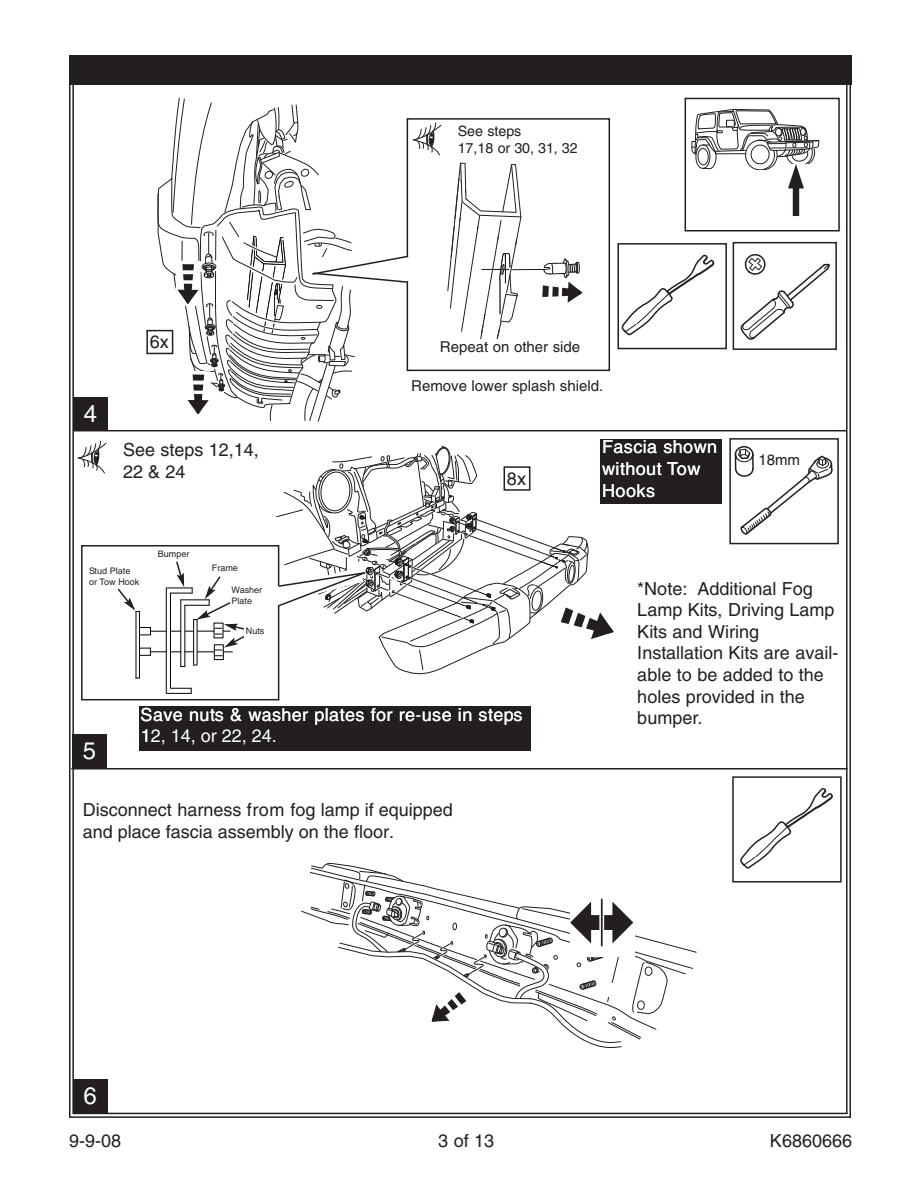
<style>
.page{position:relative;width:918px;height:1188px;background:#fff}
.page>*{position:absolute;margin:0;border:0;box-sizing:border-box;transform-origin:0 0}
.t1{font:24px "Helvetica";color:#fff}
.t2{font:18px/21.6px "Helvetica";color:#231f20}
.t3{font:18px/21.6px "Helvetica";letter-spacing:.02em;color:#fff}
.t4{font:15px "Helvetica";color:#231f20}
.t5{font:14.25px/17.1px "Helvetica";color:#231f20}
.t6{font:9px/10.8px "Helvetica";color:#231f20}
</style>
<div class="page">
<svg style="left:107px;top:1079px;width:1px;height:31px"></svg>
<hr style="left:73px;top:430px;width:773px;height:1px;background:#231f20">
<div style="left:74px;top:397px;width:34px;height:33px;background:#231f20"></div>
<div style="left:73px;top:734px;width:34px;height:34px;background:#231f20"></div>
<div style="left:73px;top:1079px;width:34px;height:34px;background:#231f20"></div>
<div style="left:69px;top:55px;width:782px;height:30px;background:#231f20"></div>
<hr style="left:69px;top:84px;width:2px;height:1034px;background:#231f20">
<hr style="left:72px;top:84px;width:2px;height:1030px;background:#231f20">
<hr style="left:73px;top:1113px;width:774px;height:1px;background:#231f20">
<hr style="left:846px;top:84px;width:2px;height:1030px;background:#231f20">
<hr style="left:849px;top:84px;width:2px;height:1034px;background:#231f20">
<hr style="left:70px;top:1116px;width:781px;height:2px;background:#231f20">
<hr style="left:71px;top:768px;width:777px;height:2px;background:#231f20">
<div style="left:685px;top:98px;width:155px;height:133px;border:2px solid #231f20"></div>
<svg style="left:692px;top:109px;width:127px;height:107px"></svg>
<svg style="left:740px;top:254px;width:90px;height:86px"></svg>
<div style="left:733px;top:242px;width:104px;height:108px;border:2px solid #231f20"></div>
<div style="left:774px;top:249px;width:29px;height:29px;background:#fff"></div>
<svg style="left:447px;top:163px;width:74px;height:176px"></svg>
<hr style="left:512px;top:269px;width:33px;height:1px;background:#231f20">
<div style="left:407px;top:118px;width:203px;height:253px;border:2px solid #231f20"></div>
<svg style="left:541px;top:259px;width:42px;height:44px"></svg>
<div style="left:146px;top:330px;width:27px;height:24px;border:2px solid #231f20"></div>
<svg style="left:734px;top:446px;width:99px;height:89px"></svg>
<div style="left:729px;top:438px;width:110px;height:106px;border:2px solid #231f20"></div>
<div style="left:757px;top:453px;width:46px;height:20px;background:#fff"></div>
<svg style="left:621px;top:254px;width:94px;height:82px"></svg>
<div style="left:617px;top:243px;width:110px;height:106px;border:2px solid #231f20"></div>
<div style="left:139px;top:706px;width:392px;height:44px;background:#231f20"></div>
<svg style="left:301px;top:863px;width:396px;height:185px"></svg>
<svg style="left:740px;top:788px;width:93px;height:81px"></svg>
<div style="left:732px;top:776px;width:110px;height:107px;border:2px solid #231f20"></div>
<svg style="left:78px;top:441px;width:28px;height:32px"></svg>
<svg style="left:158px;top:98px;width:283px;height:324px"></svg>
<div style="left:601px;top:439px;width:121px;height:64px;background:#231f20"></div>
<hr style="left:136px;top:611px;width:1px;height:67px;background:#010202">
<hr style="left:139px;top:611px;width:1px;height:67px;background:#010202">
<hr style="left:166px;top:588px;width:1px;height:105px;background:#010202">
<hr style="left:170px;top:593px;width:1px;height:95px;background:#010202">
<svg style="left:166px;top:688px;width:26px;height:6px"></svg>
<div style="left:81px;top:545px;width:198px;height:155px;border:2px solid #231f20"></div>
<svg style="left:117px;top:561px;width:127px;height:106px"></svg>
<svg style="left:276px;top:446px;width:343px;height:234px"></svg>
<p class="t5" style="left:458px;top:124px;width:122px">See steps<br>17,18 or 30, 31, 32</p>
<h1 class="t1" style="left:84px;top:404px;width:15px">4</h1>
<p class="t2" style="left:150px;top:333px;width:21px">6x</p>
<p class="t4" style="left:440px;top:341px;width:142px">Repeat on other side</p>
<p class="t4" style="left:411px;top:380px;width:194px">Remove lower splash shield.</p>
<p class="t2" style="left:123px;top:441px;width:137px">See steps 12,14,<br>22 &amp; 24</p>
<p class="t6" style="left:158px;top:549px;width:33px">Bumper</p>
<p class="t2" style="left:507px;top:469px;width:21px">8x</p>
<p class="t3" style="left:602px;top:438px;width:116px">Fascia shown without Tow<br>Hooks</p>
<p class="t4" style="left:758px;top:454px;width:43px">18mm</p>
<p class="t6" style="left:89px;top:566px;width:52px">Stud Plate or Tow Hook</p>
<p class="t6" style="left:212px;top:563px;width:28px">Frame</p>
<p class="t6" style="left:232px;top:586px;width:32px">Washer<br>Plate</p>
<p class="t6" style="left:246px;top:626px;width:20px">Nuts</p>
<h1 class="t1" style="left:83px;top:742px;width:15px">5</h1>
<p class="t3" style="left:141px;top:705px;width:383px">Save nuts &amp; washer plates for re-use in steps<br>12, 14, or 22, 24.</p>
<p class="t2" style="left:83px;top:801px;width:372px">Disconnect harness from fog lamp if equipped and place fascia assembly on the floor.</p>
<h1 class="t1" style="left:83px;top:1087px;width:15px">6</h1>
<p class="t2" style="left:637px;top:579px;width:203px">*Note: Additional Fog<br>Lamp Kits, Driving Lamp<br>Kits and Wiring<br>Installation Kits are avail&shy;able to be added to the holes provided in the bumper.</p>
<p class="t2" style="left:69px;top:1132px;width:54px">9-9-08</p>
<p class="t2" style="left:438px;top:1132px;width:58px">3 of 13</p>
<p class="t2" style="left:770px;top:1132px;width:84px">K6860666</p>
</div>
